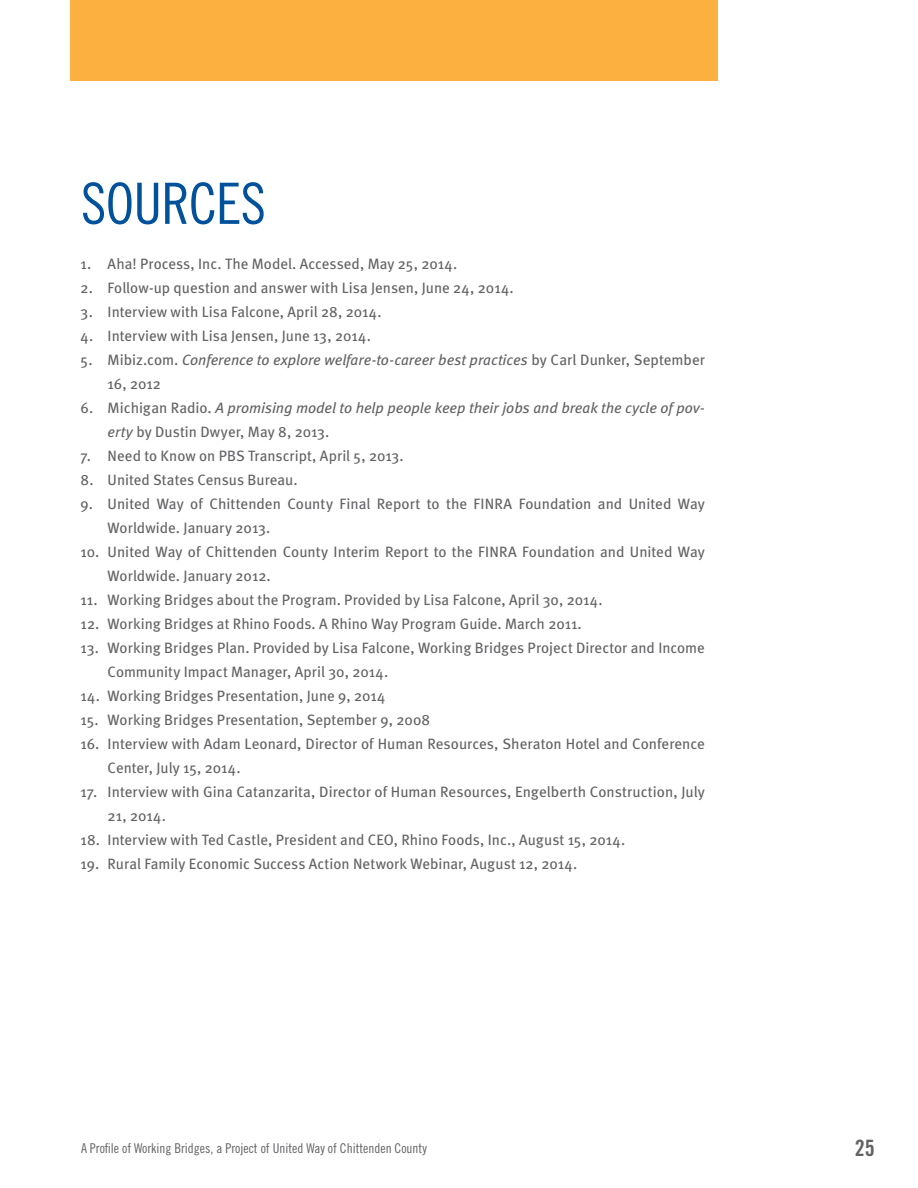
<style>
.page{position:relative;width:918px;height:1188px;background:#fff}
.page>*{position:absolute;margin:0;border:0;box-sizing:border-box;transform-origin:0 0}
.t1{font:57px "Trade Gothic Cond Eighteen";letter-spacing:-.01em;color:#01529a}
.t2{font:22.5px "Trade Gothic Bold Cond Twenty";color:#636366}
.t3{font:15px/24px "Meta";color:#636366}
.t4{font:italic 15px/24px "Meta Book LF";letter-spacing:-.005em;color:#636366}
.t5{font:13.5px "Trade Gothic Cond Eighteen";color:#636366}
.s1{font-family:"Meta";font-style:normal}
</style>
<div class="page">
<div style="left:70px;top:0;width:648px;height:81px;background:#fbb03f"></div>
<h1 class="t1" style="left:81px;top:170px;width:186px">SOURCES</h1>
<p class="t3" style="left:81px;top:252px;width:378px">1. Aha! Process, Inc. The Model. Accessed, May 25, 2014.</p>
<p class="t3" style="left:81px;top:276px;width:435px">2. Follow-up question and answer with Lisa Jensen, June 24, 2014.</p>
<p class="t3" style="left:81px;top:300px;width:303px">3. Interview with Lisa Falcone, April 28, 2014.</p>
<p class="t3" style="left:81px;top:324px;width:292px">4. Interview with Lisa Jensen, June 13, 2014.</p>
<p class="t4" style="left:108px;top:348px;width:599px;text-indent:-27px"><span class="s1">5. Mibiz.com.</span> Conference to explore welfare-to-career best practices <span class="s1">by Carl Dunker, September<br>16, 2012</span></p>
<p class="t4" style="left:108px;top:396px;width:599px;text-indent:-27px"><span class="s1">6. Michigan Radio.</span> A promising model to help people keep their jobs and break the cycle of pov&shy;erty <span class="s1">by Dustin Dwyer, May 8, 2013.</span></p>
<p class="t3" style="left:81px;top:444px;width:325px">7. Need to Know on PBS Transcript, April 5, 2013.</p>
<p class="t3" style="left:81px;top:468px;width:218px">8. United States Census Bureau.</p>
<p class="t3" style="left:108px;top:492px;width:599px;text-indent:-27px">9. United Way of Chittenden County Final Report to the FINRA Foundation and United Way<br>Worldwide. January 2013.</p>
<p class="t3" style="left:108px;top:540px;width:599px;text-indent:-27px">10. United Way of Chittenden County Interim Report to the FINRA Foundation and United Way<br>Worldwide. January 2012.</p>
<p class="t3" style="left:81px;top:588px;width:524px">11. Working Bridges about the Program. Provided by Lisa Falcone, April 30, 2014.</p>
<p class="t3" style="left:81px;top:612px;width:503px">12. Working Bridges at Rhino Foods. A Rhino Way Program Guide. March 2011.</p>
<p class="t3" style="left:108px;top:636px;width:599px;text-indent:-27px">13. Working Bridges Plan. Provided by Lisa Falcone, Working Bridges Project Director and Income<br>Community Impact Manager, April 30, 2014.</p>
<p class="t3" style="left:81px;top:684px;width:306px">14. Working Bridges Presentation, June 9, 2014</p>
<p class="t3" style="left:81px;top:708px;width:351px">15. Working Bridges Presentation, September 9, 2008</p>
<p class="t3" style="left:108px;top:732px;width:599px;text-indent:-27px">16. Interview with Adam Leonard, Director of Human Resources, Sheraton Hotel and Conference<br>Center, July 15, 2014.</p>
<p class="t3" style="left:108px;top:780px;width:599px;text-indent:-27px">17. Interview with Gina Catanzarita, Director of Human Resources, Engelberth Construction, July<br>21, 2014.</p>
<p class="t3" style="left:81px;top:828px;width:546px">18. Interview with Ted Castle, President and CEO, Rhino Foods, Inc., August 15, 2014.</p>
<p class="t3" style="left:81px;top:852px;width:498px">19. Rural Family Economic Success Action Network Webinar, August 12, 2014.</p>
<p class="t5" style="left:81px;top:1140px;width:347px">A Profile of Working Bridges, a Project of United Way of Chittenden County</p>
<h2 class="t2" style="left:855px;top:1134px;width:21px">25</h2>
</div>
